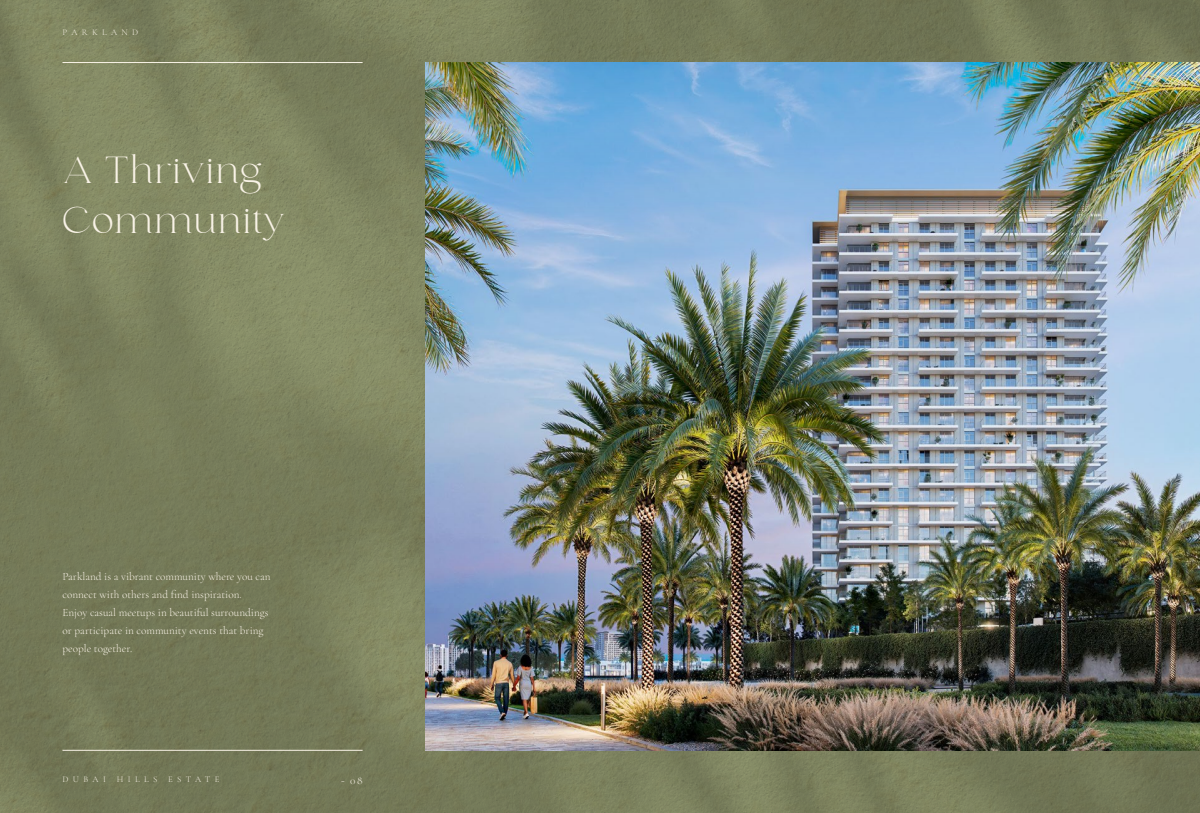
<style>
.page{position:relative;width:1200px;height:813px;background:#fff}
.page>*{position:absolute;margin:0;border:0;box-sizing:border-box;transform-origin:0 0}
.t1{font:37.5px/50px "fonde";letter-spacing:.025em;color:#f9f3e7}
.t2{font:300 11.25px/18.1px "Cormorant Garamond";color:#f9f3e7}
.t3{font:300 8.75px "Cormorant Garamond";letter-spacing:.5em;color:#f9f3e7}
</style>
<div class="page">
<img style="left:0;top:0;width:1200px;height:812px">
<hr style="left:62px;top:62px;width:301px;height:1px;background:#f9f3e7">
<hr style="left:62px;top:750px;width:301px;height:1px;background:#f9f3e7">
<img style="left:425px;top:369px;width:775px;height:381px">
<img style="left:425px;top:62px;width:775px;height:307px">
<p class="t3" style="left:63px;top:27px;width:77px">PARKLAND</p>
<h1 class="t1" style="left:63px;top:145px;width:225px">A Thriving<br>Community</h1>
<p class="t2" style="left:62px;top:566px;width:210px">Parkland is a vibrant community where you can connect with others and find inspiration.<br>Enjoy casual meetups in beautiful surroundings or participate in community events that bring people together.</p>
<p class="t3" style="left:63px;top:773px;width:45px">DUBAI</p>
<p class="t3" style="left:117px;top:773px;width:42px">HILLS</p>
<p class="t3" style="left:168px;top:773px;width:53px">ESTATE</p>
<p class="t2" style="left:350px;top:770px;width:14px">08</p>
<p class="t2" style="left:341px;top:770px;width:5px">-</p>
</div>
